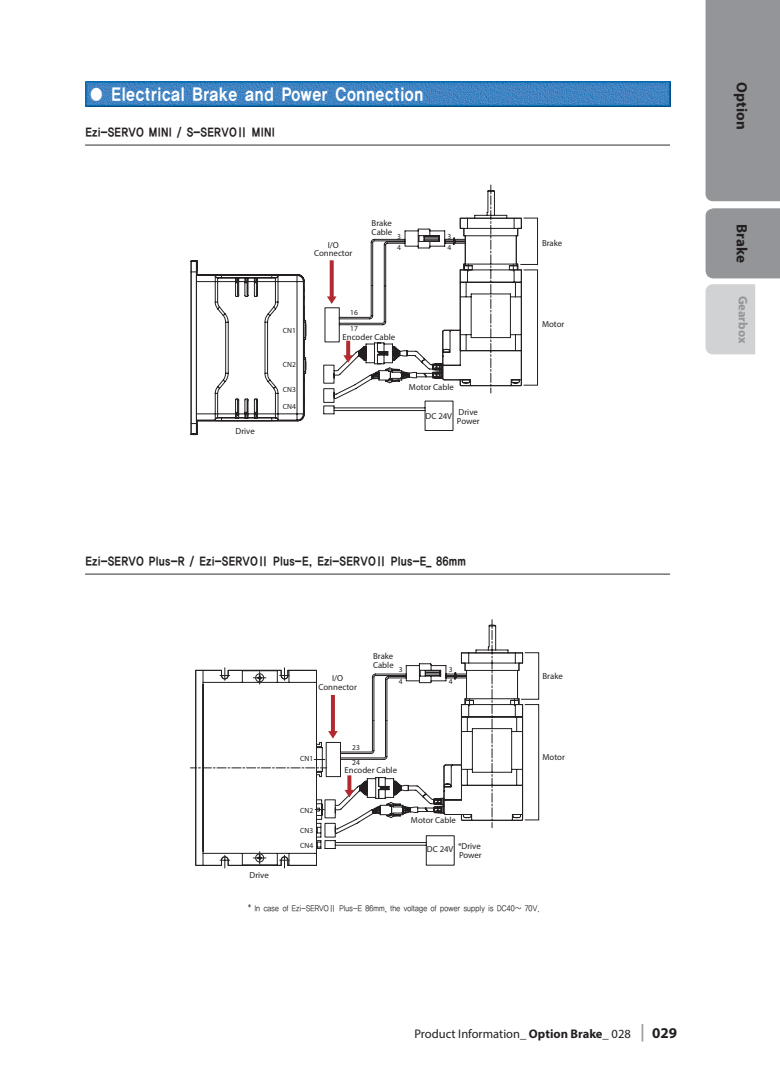
<style>
.page{position:relative;width:780px;height:1085px;background:#fff}
.page>*{position:absolute;margin:0;border:0;box-sizing:border-box;transform-origin:0 0}
.t1{font:18.75px "YDIYGO150 KSCPC EUC H";letter-spacing:-.05em;color:#fff;scale:.85 1}
.t2{font:700 15px "Myriad Pro";color:#231f20}
.t3{font:12.5px "YDIYGO150 KSCPC EUC H";letter-spacing:-.05em;color:#231f20;scale:.85 1}
.t4{font:12.5px "Myriad Pro";color:#231f20}
.t5{font:700 12.5px "Myriad Pro";color:#939598}
.t6{font:8.75px/8.8px "Myriad Pro";color:#231f20}
.t7{font:8.75px "YDIYGO120 KSCPC EUC H";letter-spacing:-.05em;color:#231f20;scale:.85 1}
.t8{font:7.5px/14.5px "Myriad Pro";color:#231f20}
.s1{font-weight:700}
.s2{font-family:"Nanum Barun Gothic OTF Bold";font-weight:400;font-size:17.5px;color:#939598}
</style>
<div class="page">
<div style="left:705px;top:208px;width:75px;height:70px;background:#939598"></div>
<div style="left:705px;top:284px;width:50px;height:70px;background:#d1d2d4"></div>
<div style="left:705px;top:0;width:75px;height:201px;background:#939598"></div>
<img style="left:85px;top:81px;width:585px;height:25px">
<hr style="left:85px;top:145px;width:585px;height:1px;background:#312f30">
<hr style="left:85px;top:573px;width:585px;height:1px;background:#312f30">
<svg style="left:474px;top:185px;width:34px;height:32px"></svg>
<svg style="left:522px;top:218px;width:16px;height:167px"></svg>
<svg style="left:191px;top:217px;width:331px;height:218px"></svg>
<svg style="left:323px;top:229px;width:146px;height:202px"></svg>
<svg style="left:460px;top:619px;width:63px;height:210px"></svg>
<svg style="left:195px;top:663px;width:272px;height:202px"></svg>
<svg style="left:253px;top:671px;width:13px;height:13px"></svg>
<svg style="left:220px;top:667px;width:10px;height:13px"></svg>
<svg style="left:280px;top:667px;width:17px;height:13px"></svg>
<svg style="left:510px;top:652px;width:29px;height:168px"></svg>
<svg style="left:190px;top:694px;width:264px;height:173px"></svg>
<p class="t1" style="left:89px;top:83px;width:396px">● Electrical Brake and Power Connection</p>
<p class="t3" style="left:85px;top:125px;width:225px">Ezi-SERVO MINI / S-SERVOⅡ MINI</p>
<p class="t6" style="left:371px;top:219px;width:22px">Brake<br>Cable</p>
<p class="t8" style="left:397px;top:229px;width:5px">3</p>
<p class="t8" style="left:447px;top:229px;width:5px">3</p>
<p class="t6" style="left:314px;top:240px;width:40px;text-align:center">I/O<br>Connector</p>
<p class="t6" style="left:542px;top:238px;width:22px">Brake</p>
<p class="t8" style="left:397px;top:240px;width:5px">4</p>
<p class="t8" style="left:447px;top:240px;width:5px">4</p>
<p class="t6" style="left:235px;top:426px;width:21px">Drive</p>
<p class="t8" style="left:283px;top:322px;width:15px">CN1</p>
<p class="t8" style="left:283px;top:357px;width:15px">CN2</p>
<p class="t8" style="left:283px;top:381px;width:15px">CN3</p>
<p class="t8" style="left:283px;top:399px;width:15px">CN4</p>
<p class="t8" style="left:350px;top:305px;width:9px">16</p>
<p class="t8" style="left:350px;top:321px;width:9px">17</p>
<p class="t6" style="left:342px;top:332px;width:54px">Encoder Cable</p>
<p class="t6" style="left:409px;top:382px;width:46px">Motor Cable</p>
<p class="t6" style="left:456px;top:407px;width:25px">Drive<br>Power</p>
<p class="t6" style="left:425px;top:411px;width:28px">DC 24V</p>
<p class="t3" style="left:85px;top:554px;width:450px">Ezi-SERVO Plus-R / Ezi-SERVOⅡ Plus-E, Ezi-SERVOⅡ Plus-E_ 86mm</p>
<p class="t6" style="left:373px;top:651px;width:22px">Brake<br>Cable</p>
<p class="t8" style="left:399px;top:662px;width:5px">3</p>
<p class="t8" style="left:449px;top:662px;width:5px">3</p>
<p class="t6" style="left:318px;top:673px;width:40px;text-align:center">I/O<br>Connector</p>
<p class="t8" style="left:449px;top:674px;width:5px">4</p>
<p class="t8" style="left:399px;top:674px;width:5px">4</p>
<p class="t8" style="left:300px;top:750px;width:15px">CN1</p>
<p class="t8" style="left:300px;top:802px;width:15px">CN2</p>
<p class="t8" style="left:300px;top:823px;width:15px">CN3<br>CN4</p>
<p class="t8" style="left:352px;top:739px;width:9px">23</p>
<p class="t8" style="left:352px;top:755px;width:9px">24</p>
<p class="t6" style="left:344px;top:765px;width:54px">Encoder Cable</p>
<p class="t6" style="left:411px;top:815px;width:46px">Motor Cable</p>
<p class="t6" style="left:458px;top:841px;width:25px">*Drive<br>Power</p>
<p class="t6" style="left:427px;top:844px;width:28px">DC 24V</p>
<p class="t6" style="left:542px;top:319px;width:24px">Motor</p>
<p class="t6" style="left:542px;top:671px;width:22px">Brake</p>
<p class="t6" style="left:542px;top:752px;width:24px">Motor</p>
<p class="t6" style="left:249px;top:870px;width:21px">Drive</p>
<p class="t7" style="left:248px;top:903px;width:345px">* In case of Ezi-SERVOⅡ Plus-E 86mm, the voltage of power supply is DC40~ 70V.</p>
<p class="t4" style="left:414px;top:1025px;width:218px">Product Information_ <span class="s1">Option Brake</span>_ 028</p>
<h2 class="t2" style="left:632px;top:1023px;width:46px"><span class="s2">┃</span>029</h2>
<h2 class="t2" style="left:751px;top:82px;width:48px;rotate:90deg">Option</h2>
<h2 class="t2" style="left:751px;top:224px;width:40px;rotate:90deg">Brake</h2>
<h3 class="t5" style="left:751px;top:295px;width:49px;rotate:90deg">Gearbox</h3>
</div>
